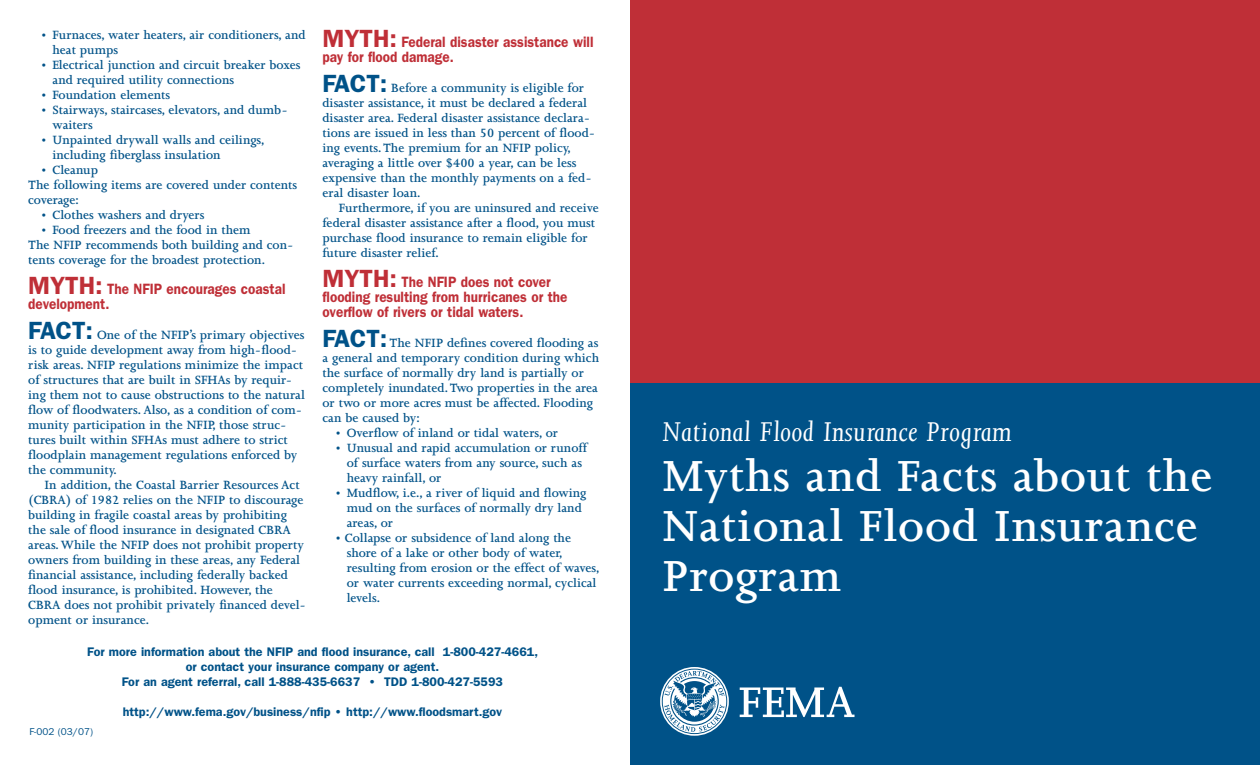
<style>
.page{position:relative;width:1260px;height:765px;background:#fff}
.page>*{position:absolute;margin:0;border:0;box-sizing:border-box;transform-origin:0 0}
.t1{font:600 50px/50px "Joanna";letter-spacing:.015em;color:#fff}
.t2{font:italic 31.25px "Joanna";letter-spacing:.015em;color:#fff}
.t3{font:600 15px/15px "Franklin Gothic";color:#bf2f37;scale:.9 1}
.t4{font:600 13.75px/15px "Joanna";color:#005288}
.t5{font:600 12.5px/15px "Franklin Gothic";color:#005288;text-align:center}
.t6{font:10px "Franklin Gothic";color:#005288}
.s1{font-size:25px}
.s2{font-family:"Franklin Gothic";font-size:25px}
</style>
<div class="page">
<div style="left:630px;top:382px;width:630px;height:383px;background:#005288"></div>
<div style="left:630px;top:0;width:630px;height:382px;background:#bf2f37"></div>
<svg style="left:740px;top:687px;width:115px;height:30px"></svg>
<svg style="left:660px;top:667px;width:69px;height:69px"></svg>
<svg style="left:662px;top:669px;width:65px;height:65px"></svg>
<p class="t4" style="left:53px;top:27px;width:255px;text-indent:-11px">• Furnaces, water heaters, air conditioners, and heat pumps</p>
<p class="t4" style="left:53px;top:57px;width:250px;text-indent:-11px">• Electrical junction and circuit breaker boxes and required utility connections</p>
<p class="t4" style="left:42px;top:87px;width:130px">• Foundation elements</p>
<p class="t4" style="left:53px;top:102px;width:237px;text-indent:-11px">• Stairways, staircases, elevators, and dumb&shy;waiters</p>
<p class="t4" style="left:53px;top:132px;width:213px;text-indent:-11px">• Unpainted drywall walls and ceilings, including fiberglass insulation</p>
<p class="t4" style="left:28px;top:162px;width:270px;text-indent:14px">• Cleanup<br>The following items are covered under contents coverage:</p>
<p class="t4" style="left:42px;top:207px;width:164px">• Clothes washers and dryers</p>
<p class="t4" style="left:28px;top:222px;width:267px;text-indent:14px">• Food freezers and the food in them<br>The NFIP recommends both building and con&shy;tents coverage for the broadest protection.</p>
<p class="t3" style="left:28px;top:281px;width:287px"><span class="s1">MYTH:</span> The NFIP encourages coastal development.</p>
<p class="t4" style="left:28px;top:327px;width:278px"><span class="s2">FACT:</span> One of the NFIP’s primary objectives is to guide development away from high-flood&shy;risk areas. NFIP regulations minimize the impact of structures that are built in SFHAs by requir&shy;ing them not to cause obstructions to the natural flow of floodwaters. Also, as a condition of com&shy;munity participation in the NFIP, those struc&shy;tures built within SFHAs must adhere to strict floodplain management regulations enforced by the community.</p>
<p class="t4" style="left:28px;top:477px;width:279px;text-indent:16px">In addition, the Coastal Barrier Resources Act (CBRA) of 1982 relies on the NFIP to discourage building in fragile coastal areas by prohibiting the sale of flood insurance in designated CBRA areas. While the NFIP does not prohibit property owners from building in these areas, any Federal financial assistance, including federally backed flood insurance, is prohibited. However, the CBRA does not prohibit privately financed devel&shy;opment or insurance.</p>
<p class="t3" style="left:322px;top:34px;width:303px"><span class="s1">MYTH:</span> Federal disaster assistance will pay for flood damage.</p>
<p class="t4" style="left:322px;top:80px;width:274px"><span class="s2">FACT:</span> Before a community is eligible for disaster assistance, it must be declared a federal disaster area. Federal disaster assistance declara&shy;tions are issued in less than 50 percent of flood&shy;ing events. The premium for an NFIP policy, averaging a little over $400 a year, can be less expensive than the monthly payments on a fed&shy;eral disaster loan.</p>
<p class="t4" style="left:322px;top:200px;width:278px;text-indent:16px">Furthermore, if you are uninsured and receive federal disaster assistance after a flood, you must purchase flood insurance to remain eligible for future disaster relief.</p>
<p class="t3" style="left:322px;top:274px;width:274px"><span class="s1">MYTH:</span> The NFIP does not cover flooding resulting from hurricanes or the overflow of rivers or tidal waters.</p>
<p class="t4" style="left:322px;top:335px;width:278px"><span class="s2">FACT:</span> The NFIP defines covered flooding as a general and temporary condition during which the surface of normally dry land is partially or completely inundated. Two properties in the area or two or more acres must be affected. Flooding can be caused by:</p>
<p class="t4" style="left:336px;top:425px;width:223px">• Overflow of inland or tidal waters, or</p>
<p class="t4" style="left:347px;top:440px;width:242px;text-indent:-11px">• Unusual and rapid accumulation or runoff of surface waters from any source, such as heavy rainfall, or</p>
<p class="t4" style="left:347px;top:485px;width:241px;text-indent:-11px">• Mudflow, i.e., a river of liquid and flowing mud on the surfaces of normally dry land areas, or</p>
<p class="t4" style="left:347px;top:530px;width:254px;text-indent:-11px">• Collapse or subsidence of land along the shore of a lake or other body of water, resulting from erosion or the effect of waves, or water currents exceeding normal, cyclical levels.</p>
<p class="t5" style="left:87px;top:644px;width:452px">For more information about the NFIP and flood insurance, call 1-800-427-4661, or contact your insurance company or agent.<br>For an agent referral, call 1-888-435-6637 • TDD 1-800-427-5593</p>
<p class="t5" style="left:123px;top:704px;width:381px">http://www.fema.gov/business/nfip • http://www.floodsmart.gov</p>
<p class="t6" style="left:30px;top:726px;width:65px">F-002 (03/07)</p>
<h2 class="t2" style="left:663px;top:415px;width:351px">National Flood Insurance Program</h2>
<h1 class="t1" style="left:663px;top:451px;width:551px">Myths and Facts about the<br>National Flood Insurance<br>Program</h1>
</div>
